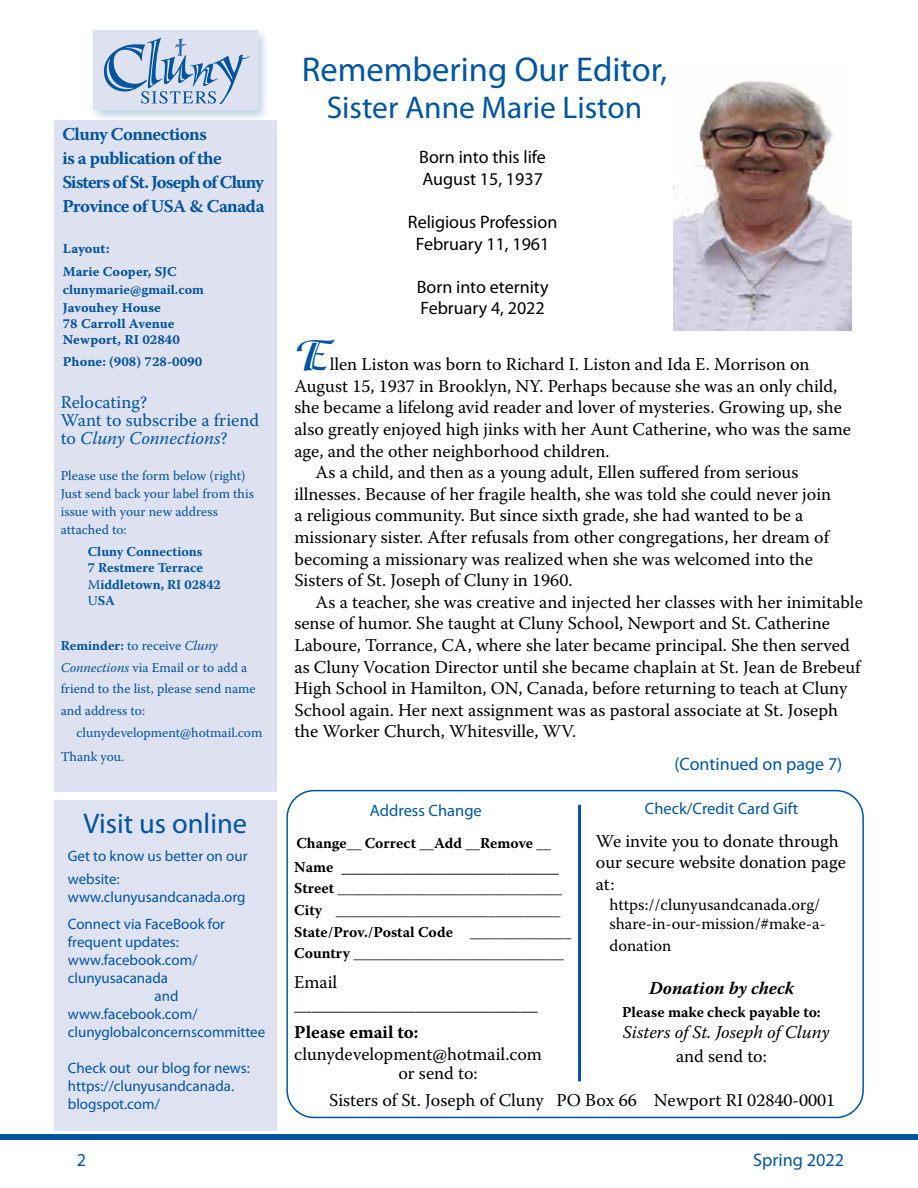
<style>
.page{position:relative;width:918px;height:1188px;background:#fff}
.page>*{position:absolute;margin:0;border:0;box-sizing:border-box;transform-origin:0 0}
.t1{font:700 48px "Isadora";color:#00549e}
.t2{font:34.5px "Myriad Pro";color:#0055a1}
.t3{font:31.5px "Myriad Pro";color:#0055a1}
.t4{font:28.5px "Myriad Pro";color:#0055a1}
.t5{font:18.15px "Myriad Pro";color:#0055a1}
.t6{font:18px/21.6px "Warnock Pro";color:#000}
.t7{font:18px/21.6px "Myriad Pro";color:#000}
.t8{font:700 18px/24px "Warnock Pro";letter-spacing:-.03em;color:#00549e}
.t9{font:18px/18px "Warnock Pro";color:#00549e}
.t10{font:700 18px "Warnock Pro";color:#000}
.t11{font:italic 18px "Warnock Pro";color:#000}
.t12{font:18px "Myriad Pro";color:#0055a1}
.t13{font:italic 700 18px "Warnock Pro";color:#000}
.t14{font:16.5px/19.8px "Warnock Pro";color:#000}
.t15{font:16.5px "Myriad Pro";color:#0055a1}
.t16{font:15px/18px "Myriad Pro";color:#0055a1}
.t17{font:700 15px/21.6px "Warnock Pro";color:#000}
.t18{font:13.5px/18px "Warnock Pro";color:#00549e}
.t19{font:700 13.5px/16.5px "Warnock Pro";color:#00549e}
.t20{font:13.5px/22.5px "Warnock Pro Bold Capt";color:#00549e}
.t21{font:13.35px "Warnock Pro Bold Capt";color:#0055a1}
.s1{font-style:italic}
.s2{font-weight:400}
.s3{font-weight:700}
.s4{font-size:15px}
</style>
<div class="page">
<div style="left:0;top:1134px;width:918px;height:6px;background:#0055a1"></div>
<div style="left:90px;top:27px;width:180px;height:96px;background:#00549e;opacity:.25"></div>
<div style="left:93px;top:31px;width:164px;height:79px;background:#dee1f0"></div>
<div style="left:54px;top:120px;width:223px;height:672px;background:#dee1f0"></div>
<svg style="left:103px;top:38px;width:147px;height:66px"></svg>
<div style="left:286px;top:790px;width:578px;height:328px;border:2px solid #00549e;border-radius:27px"></div>
<hr style="left:578px;top:805px;width:3px;height:276px;background:#0055a1">
<div style="left:54px;top:800px;width:223px;height:331px;background:#dfe2f1"></div>
<img style="left:674px;top:81px;width:178px;height:249px">
<p class="t8" style="left:62px;top:122px;width:204px">Cluny Connections<br>is a publication of the<br>Sisters of St. Joseph of Cluny<br>Province of USA &amp; Canada</p>
<p class="t20" style="left:63px;top:237px;width:116px">Layout:<br>Marie Cooper, SJC</p>
<p class="t19" style="left:63px;top:281px;width:143px">clunymarie@gmail.com</p>
<p class="t21" style="left:63px;top:299px;width:100px">Javouhey House</p>
<p class="t20" style="left:63px;top:315px;width:119px;line-height:16.2px">78 Carroll Avenue<br>Newport, RI 02840</p>
<p class="t20" style="left:63px;top:350px;width:141px">Phone: (908) 728-0090</p>
<p class="t9" style="left:61px;top:393px;width:200px">Relocating?<br>Want to subscribe a friend to <span class="s1">Cluny Connections</span>?</p>
<p class="t18" style="left:61px;top:466px;width:195px">Please use the form below (right)<br>Just send back your label from this issue with your new address attached to:</p>
<p class="t19" style="left:88px;top:543px;width:135px">Cluny Connections<br>7 Restmere Terrace<br><span class="s2">M</span>iddletown, RI 02842<br><span class="s2">U</span>SA</p>
<p class="t18" style="left:61px;top:635px;width:196px;line-height:21.6px"><span class="s3">Reminder:</span> to receive <span class="s1">Cluny<br>Connections</span> via Email or to add a friend to the list, please send name and address to:</p>
<p class="t18" style="left:61px;top:720px;width:203px;line-height:24px;text-indent:16px">clunydevelopment@hotmail.com<br>Thank you.</p>
<h3 class="t4" style="left:84px;top:806px;width:165px">Visit us online</h3>
<p class="t16" style="left:68px;top:844px;width:181px;line-height:22.5px">Get to know us better on our website:</p>
<p class="t16" style="left:68px;top:883px;width:179px;line-height:27px">www.clunyusandcanada.org<br>Connect via FaceBook for</p>
<p class="t16" style="left:68px;top:932px;width:113px">frequent updates:</p>
<p class="t16" style="left:68px;top:950px;width:131px">www.facebook.com/</p>
<p class="t16" style="left:68px;top:968px;width:102px">clunyusacanada</p>
<p class="t16" style="left:155px;top:986px;width:26px">and</p>
<p class="t16" style="left:68px;top:1004px;width:131px">www.facebook.com/</p>
<p class="t16" style="left:68px;top:1022px;width:199px">clunyglobalconcernscommittee</p>
<p class="t16" style="left:68px;top:1058px;width:184px">Check out our blog for news: https://clunyusandcanada. blogspot.com/</p>
<h2 class="t2" style="left:302px;top:48px;width:367px">Remembering Our Editor,</h2>
<h3 class="t3" style="left:327px;top:88px;width:317px">Sister Anne Marie Liston</h3>
<p class="t7" style="left:419px;top:146px;width:128px">Born into this life<br>August 15, 1937</p>
<p class="t7" style="left:408px;top:211px;width:151px;text-align:center">Religious Profession<br>February 11, 1961</p>
<p class="t7" style="left:417px;top:276px;width:133px">Born into eternity<br>February 4, 2022</p>
<h1 class="t1" style="left:294px;top:327px;width:37px">E</h1>
<p class="t6" style="left:330px;top:353px;width:481px">llen Liston was born to Richard I. Liston and Ida E. Morrison on</p>
<p class="t6" style="left:294px;top:375px;width:545px">August 15, 1937 in Brooklyn, NY. Perhaps because she was an only child,</p>
<p class="t6" style="left:294px;top:396px;width:549px">she became a lifelong avid reader and lover of mysteries. Growing up, she</p>
<p class="t6" style="left:294px;top:418px;width:558px">also greatly enjoyed high jinks with her Aunt Catherine, who was the same</p>
<p class="t6" style="left:294px;top:440px;width:317px">age, and the other neighborhood children.</p>
<p class="t6" style="left:316px;top:461px;width:484px">As a child, and then as a young adult, Ellen suffered from serious</p>
<p class="t6" style="left:294px;top:483px;width:538px">illnesses. Because of her fragile health, she was told she could never join</p>
<p class="t6" style="left:294px;top:504px;width:511px">a religious community. But since sixth grade, she had wanted to be a</p>
<p class="t6" style="left:294px;top:526px;width:536px">missionary sister. After refusals from other congregations, her dream of</p>
<p class="t6" style="left:294px;top:548px;width:520px">becoming a missionary was realized when she was welcomed into the</p>
<p class="t6" style="left:294px;top:569px;width:280px">Sisters of St. Joseph of Cluny in 1960.</p>
<p class="t6" style="left:316px;top:591px;width:549px">As a teacher, she was creative and injected her classes with her inimitable</p>
<p class="t6" style="left:294px;top:612px;width:537px">sense of humor. She taught at Cluny School, Newport and St. Catherine</p>
<p class="t6" style="left:294px;top:634px;width:557px">Laboure, Torrance, CA, where she later became principal. She then served</p>
<p class="t6" style="left:294px;top:656px;width:568px">as Cluny Vocation Director until she became chaplain at St. Jean de Brebeuf</p>
<p class="t6" style="left:294px;top:677px;width:554px">High School in Hamilton, ON, Canada, before returning to teach at Cluny</p>
<p class="t6" style="left:294px;top:699px;width:545px">School again. Her next assignment was as pastoral associate at St. Joseph</p>
<p class="t6" style="left:294px;top:720px;width:283px">the Worker Church, Whitesville, WV.</p>
<p class="t15" style="left:370px;top:800px;width:113px">Address Change</p>
<p class="t12" style="left:675px;top:752px;width:169px">(Continued on page 7)</p>
<p class="t15" style="left:645px;top:798px;width:155px">Check/Credit Card Gift</p>
<p class="t6" style="left:596px;top:830px;width:251px">We invite you to donate through our secure website donation page at:</p>
<p class="t14" style="left:609px;top:894px;width:218px">https://clunyusandcanada.org/ share-in-our-mission/#make-a-</p>
<p class="t14" style="left:609px;top:935px;width:63px">donation</p>
<p class="t13" style="left:649px;top:978px;width:146px">Donation by check</p>
<p class="t17" style="left:622px;top:1001px;width:200px">Please make check payable to:</p>
<p class="t11" style="left:623px;top:1022px;width:208px">Sisters of St. Joseph of Cluny</p>
<p class="t6" style="left:676px;top:1045px;width:92px">and send to:</p>
<p class="t6" style="left:329px;top:1089px;width:508px">Sisters of St. Joseph of Cluny PO Box 66 Newport RI 02840-0001</p>
<p class="t17" style="left:296px;top:832px;width:256px">Change__ Correct __Add __Remove __</p>
<p class="t10" style="left:294px;top:855px;width:266px"><span class="s4">Name</span> _________________________</p>
<p class="t17" style="left:294px;top:877px;width:279px">Street _______________________________ City _______________________________ State/Prov./Postal Code ______________ Country _____________________________</p>
<p class="t6" style="left:294px;top:971px;width:245px">Email ____________________________</p>
<p class="t10" style="left:294px;top:1022px;width:126px">Please email to:</p>
<p class="t6" style="left:398px;top:1044px;width:145px;line-height:19.5px;text-indent:-104px">clunydevelopment@hotmail.com or send to:</p>
<p class="t5" style="left:77px;top:1148px;width:11px">2</p>
<p class="t5" style="left:753px;top:1148px;width:92px">Spring 2022</p>
</div>
